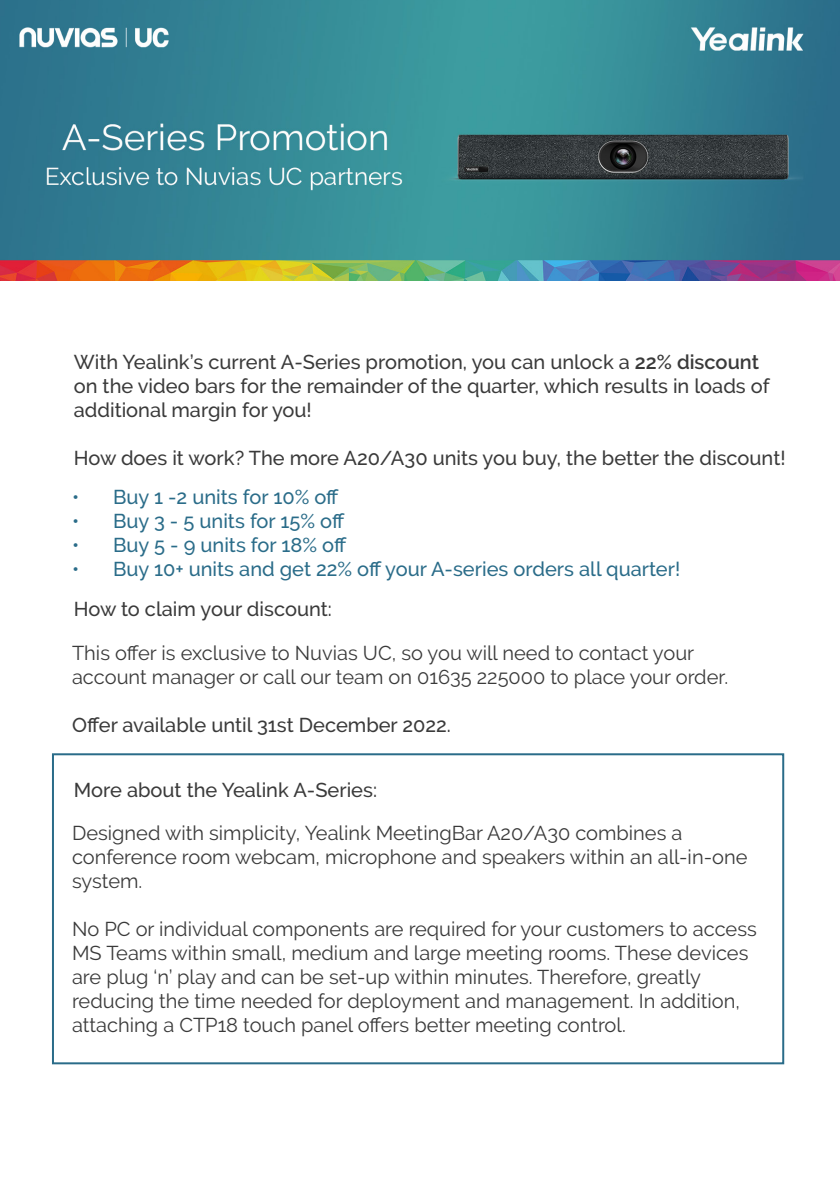
<style>
.page{position:relative;width:840px;height:1191px;background:#fff}
.page>*{position:absolute;margin:0;border:0;box-sizing:border-box;transform-origin:0 0}
.t1{font:20px/24px "Raleway";color:#3a3a3a}
.t2{font:500 20px/24px "Raleway";color:#3a3a3a}
.t3{font:500 20px "Raleway";color:#2a6c89}
.s1{font-weight:600}
</style>
<div class="page">
<img style="left:0;top:0;width:839px;height:280px">
<div style="left:52px;top:753px;width:731px;height:311px;border:2px solid #2a6c89"></div>
<p class="t2" style="left:74px;top:349px;width:697px">With Yealink’s current A-Series promotion, you can unlock a <span class="s1">22% discount </span>on the video bars for the remainder of the quarter, which results in loads of additional margin for you!</p>
<p class="t2" style="left:74px;top:446px;width:713px">How does it work? The more A20/A30 units you buy, the better the discount!</p>
<p class="t3" style="left:72px;top:485px;width:268px">• Buy 1 -2 units for 10% off</p>
<p class="t3" style="left:72px;top:509px;width:274px">• Buy 3 - 5 units for 15% off</p>
<p class="t3" style="left:72px;top:533px;width:276px">• Buy 5 - 9 units for 18% off</p>
<p class="t3" style="left:72px;top:557px;width:609px">• Buy 10+ units and get 22% off your A-series orders all quarter!</p>
<p class="t2" style="left:74px;top:596px;width:259px">How to claim your discount:</p>
<p class="t1" style="left:72px;top:640px;width:657px">This offer is exclusive to Nuvias UC, so you will need to contact your account manager or call our team on 01635 225000 to place your order.</p>
<p class="t2" style="left:72px;top:712px;width:380px">Offer available until 31st December 2022.</p>
<p class="t2" style="left:74px;top:778px;width:304px">More about the Yealink A-Series:</p>
<p class="t1" style="left:72px;top:820px;width:676px">Designed with simplicity, Yealink MeetingBar A20/A30 combines a conference room webcam, microphone and speakers within an all-in-one system.</p>
<p class="t1" style="left:72px;top:916px;width:686px">No PC or individual components are required for your customers to access MS Teams within small, medium and large meeting rooms. These devices are plug ‘n’ play and can be set-up within minutes. Therefore, greatly reducing the time needed for deployment and management. In addition, attaching a CTP18 touch panel offers better meeting control.</p>
</div>
